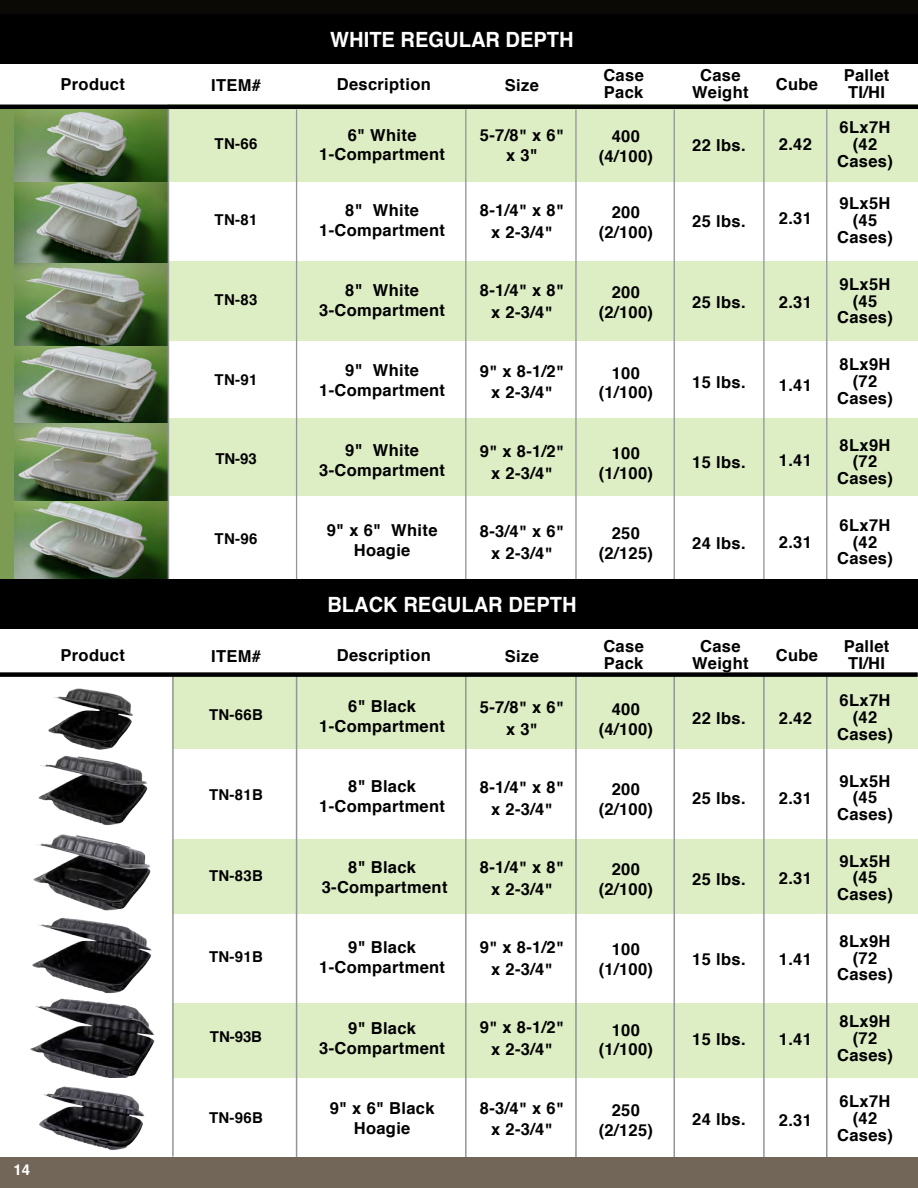
<style>
.page{position:relative;width:918px;height:1188px;background:#fff}
.page>*{position:absolute;margin:0;border:0;box-sizing:border-box;transform-origin:0 0}
.t1{font:700 21px "Helvetica";color:#fff;scale:.96 1}
.t2{font:700 16.5px/16.8px "Helvetica";letter-spacing:.02em;color:#000;text-align:center}
.t3{font:700 15px "Helvetica";letter-spacing:.02em;color:#000}
.t4{font:700 15px "Helvetica";color:#fff}
.s1{font-size:15.75px}
</style>
<div class="page">
<div style="left:168px;top:105px;width:750px;height:77px;background:#ddeec5"></div>
<div style="left:168px;top:419px;width:750px;height:77px;background:#ddeec5"></div>
<div style="left:172px;top:675px;width:746px;height:74px;background:#ddeec5"></div>
<div style="left:172px;top:839px;width:746px;height:75px;background:#ddeec5"></div>
<div style="left:172px;top:1003px;width:746px;height:75px;background:#ddeec5"></div>
<div style="left:168px;top:262px;width:750px;height:79px;background:#ddeec5"></div>
<div style="left:0;top:108px;width:16px;height:472px;background:#7c9c53"></div>
<img style="left:15px;top:109px;width:153px;height:392px">
<img style="left:15px;top:501px;width:153px;height:79px">
<img style="left:32px;top:834px;width:120px;height:160px">
<img style="left:30px;top:998px;width:125px;height:80px">
<img style="left:48px;top:688px;width:85px;height:62px">
<img style="left:39px;top:1086px;width:106px;height:65px">
<img style="left:38px;top:755px;width:110px;height:70px">
<hr style="left:296px;top:110px;width:1px;height:471px;background:#939598">
<hr style="left:296px;top:673px;width:1px;height:485px;background:#939598">
<hr style="left:168px;top:105px;width:1px;height:476px;background:#939598">
<hr style="left:172px;top:677px;width:2px;height:480px;background:#939598">
<hr style="left:465px;top:110px;width:1px;height:471px;background:#939598">
<hr style="left:465px;top:673px;width:2px;height:485px;background:#939598">
<hr style="left:575px;top:110px;width:2px;height:471px;background:#939598">
<hr style="left:575px;top:673px;width:2px;height:485px;background:#939598">
<hr style="left:674px;top:110px;width:1px;height:471px;background:#939598">
<hr style="left:674px;top:673px;width:1px;height:485px;background:#939598">
<hr style="left:763px;top:110px;width:2px;height:471px;background:#939598">
<hr style="left:763px;top:673px;width:2px;height:485px;background:#939598">
<hr style="left:826px;top:110px;width:1px;height:471px;background:#939598">
<hr style="left:826px;top:673px;width:2px;height:485px;background:#939598">
<hr style="left:0;top:105px;width:918px;height:4px;background:#000">
<div style="left:0;top:672px;width:918px;height:5px;background:#000"></div>
<div style="left:0;top:1158px;width:918px;height:30px;background:#726658"></div>
<div style="left:0;top:0;width:918px;height:31px;background:#0a0905"></div>
<div style="left:0;top:15px;width:918px;height:49px;background:#000"></div>
<div style="left:0;top:580px;width:918px;height:49px;background:#000"></div>
<p class="t2" style="left:61px;top:76px;width:66px">Product</p>
<p class="t2" style="left:61px;top:647px;width:66px">Product</p>
<p class="t4" style="left:14px;top:1157px;width:18px">14</p>
<p class="t1" style="left:330px;top:23px;width:255px">WHITE REGULAR DEPTH</p>
<p class="t2" style="left:211px;top:77px;width:51px">ITEM#</p>
<p class="t2" style="left:337px;top:76px;width:96px">Description</p>
<p class="t2" style="left:505px;top:77px;width:36px">Size</p>
<p class="t2" style="left:603px;top:67px;width:42px;text-align:left">Case<br>Pack</p>
<p class="t2" style="left:692px;top:67px;width:58px">Case<br>Weight</p>
<p class="t2" style="left:776px;top:76px;width:44px">Cube</p>
<p class="t2" style="left:844px;top:67px;width:47px;text-align:left">Pallet<br>TI/HI</p>
<p class="t3" style="left:215px;top:132px;width:44px">TN-66</p>
<p class="t2" style="left:319px;top:125px;width:127px;line-height:19.8px">6" White<br>1-Compartment</p>
<p class="t2" style="left:480px;top:125px;width:86px;line-height:19.8px">5-7/8<span class="s1">"</span> x 6<span class="s1">" </span>x 3"</p>
<p class="t2" style="left:599px;top:126px;width:56px;line-height:19.8px">400 (4/100)</p>
<p class="t2" style="left:692px;top:137px;width:55px">22 lbs.</p>
<p class="t2" style="left:779px;top:136px;width:35px">2.42</p>
<p class="t2" style="left:837px;top:119px;width:57px">6Lx7H (42<br>Cases)</p>
<p class="t3" style="left:215px;top:207px;width:44px">TN-81</p>
<p class="t2" style="left:319px;top:201px;width:127px;line-height:19.8px">8" White<br>1-Compartment</p>
<p class="t2" style="left:480px;top:199px;width:86px;line-height:21.9px">8-1/4<span class="s1">"</span> x 8<span class="s1">" </span>x 2-3/4<span class="s1">"</span></p>
<p class="t2" style="left:599px;top:203px;width:56px;line-height:19.8px">200 (2/100)</p>
<p class="t2" style="left:692px;top:213px;width:55px">25 lbs.</p>
<p class="t2" style="left:779px;top:210px;width:35px">2.31</p>
<p class="t2" style="left:837px;top:195px;width:57px">9Lx5H (45<br>Cases)</p>
<p class="t3" style="left:215px;top:287px;width:44px">TN-83</p>
<p class="t2" style="left:319px;top:281px;width:127px;line-height:19.8px">8" White<br>3-Compartment</p>
<p class="t2" style="left:480px;top:280px;width:86px;line-height:21.9px">8-1/4<span class="s1">"</span> x 8<span class="s1">" </span>x 2-3/4<span class="s1">"</span></p>
<p class="t2" style="left:599px;top:283px;width:56px;line-height:19.8px">200 (2/100)</p>
<p class="t2" style="left:692px;top:294px;width:55px">25 lbs.</p>
<p class="t2" style="left:779px;top:294px;width:35px">2.31</p>
<p class="t2" style="left:837px;top:276px;width:57px">9Lx5H (45<br>Cases)</p>
<p class="t3" style="left:215px;top:367px;width:44px">TN-91</p>
<p class="t2" style="left:319px;top:361px;width:127px;line-height:19.8px">9" White<br>1-Compartment</p>
<p class="t2" style="left:480px;top:360px;width:86px;line-height:21.9px">9<span class="s1">"</span> x 8-1/2<span class="s1">" </span>x 2-3/4<span class="s1">"</span></p>
<p class="t2" style="left:599px;top:363px;width:56px;line-height:19.8px">100 (1/100)</p>
<p class="t2" style="left:692px;top:374px;width:55px">15 lbs.</p>
<p class="t2" style="left:779px;top:377px;width:35px">1.41</p>
<p class="t2" style="left:837px;top:356px;width:57px">8Lx9H (72<br>Cases)</p>
<p class="t3" style="left:215px;top:447px;width:43px">TN-93</p>
<p class="t2" style="left:319px;top:441px;width:127px;line-height:19.8px">9" White<br>3-Compartment</p>
<p class="t2" style="left:480px;top:440px;width:86px;line-height:21.9px">9<span class="s1">"</span> x 8-1/2<span class="s1">" </span>x 2-3/4<span class="s1">"</span></p>
<p class="t2" style="left:599px;top:444px;width:56px;line-height:19.8px">100 (1/100)</p>
<p class="t2" style="left:692px;top:454px;width:55px">15 lbs.</p>
<p class="t2" style="left:779px;top:452px;width:35px">1.41</p>
<p class="t2" style="left:837px;top:437px;width:57px">8Lx9H (72<br>Cases)</p>
<p class="t3" style="left:215px;top:527px;width:44px">TN-96</p>
<p class="t2" style="left:327px;top:521px;width:112px;line-height:19.8px">9" x 6" White<br>Hoagie</p>
<p class="t2" style="left:480px;top:521px;width:86px;line-height:21.9px">8-3/4<span class="s1">"</span> x 6<span class="s1">" </span>x 2-3/4<span class="s1">"</span></p>
<p class="t2" style="left:599px;top:524px;width:56px;line-height:19.8px">250 (2/125)</p>
<p class="t2" style="left:692px;top:535px;width:55px">24 lbs.</p>
<p class="t2" style="left:779px;top:534px;width:35px">2.31</p>
<p class="t2" style="left:837px;top:517px;width:57px">6Lx7H (42<br>Cases)</p>
<p class="t1" style="left:327px;top:588px;width:261px">BLACK REGULAR DEPTH</p>
<p class="t2" style="left:211px;top:648px;width:51px">ITEM#</p>
<p class="t2" style="left:337px;top:647px;width:96px">Description</p>
<p class="t2" style="left:505px;top:648px;width:36px">Size</p>
<p class="t2" style="left:603px;top:638px;width:42px;text-align:left">Case<br>Pack</p>
<p class="t2" style="left:692px;top:638px;width:58px">Case<br>Weight</p>
<p class="t2" style="left:776px;top:647px;width:44px">Cube</p>
<p class="t2" style="left:844px;top:638px;width:47px;text-align:left">Pallet<br>TI/HI</p>
<p class="t3" style="left:209px;top:702px;width:55px">TN-66B</p>
<p class="t2" style="left:319px;top:696px;width:127px;line-height:19.8px">6" Black<br>1-Compartment</p>
<p class="t2" style="left:480px;top:696px;width:86px;line-height:21.9px">5-7/8<span class="s1">"</span> x 6<span class="s1">" </span>x 3<span class="s1">"</span></p>
<p class="t2" style="left:599px;top:699px;width:56px;line-height:19.8px">400 (4/100)</p>
<p class="t2" style="left:692px;top:710px;width:55px">22 lbs.</p>
<p class="t2" style="left:779px;top:710px;width:35px">2.42</p>
<p class="t2" style="left:837px;top:692px;width:57px">6Lx7H (42<br>Cases)</p>
<p class="t3" style="left:209px;top:783px;width:55px">TN-81B</p>
<p class="t2" style="left:319px;top:777px;width:127px;line-height:19.8px">8" Black<br>1-Compartment</p>
<p class="t2" style="left:480px;top:776px;width:86px;line-height:21.9px">8-1/4<span class="s1">"</span> x 8<span class="s1">" </span>x 2-3/4<span class="s1">"</span></p>
<p class="t2" style="left:599px;top:780px;width:56px;line-height:19.8px">200 (2/100)</p>
<p class="t2" style="left:692px;top:790px;width:55px">25 lbs.</p>
<p class="t2" style="left:779px;top:790px;width:35px">2.31</p>
<p class="t2" style="left:837px;top:773px;width:57px">9Lx5H (45<br>Cases)</p>
<p class="t3" style="left:209px;top:864px;width:55px">TN-83B</p>
<p class="t2" style="left:322px;top:857px;width:127px;line-height:19.8px">8" Black<br>3-Compartment</p>
<p class="t2" style="left:480px;top:857px;width:86px;line-height:21.9px">8-1/4<span class="s1">"</span> x 8<span class="s1">" </span>x 2-3/4<span class="s1">"</span></p>
<p class="t2" style="left:599px;top:860px;width:56px;line-height:19.8px">200 (2/100)</p>
<p class="t2" style="left:692px;top:871px;width:55px">25 lbs.</p>
<p class="t2" style="left:779px;top:870px;width:35px">2.31</p>
<p class="t2" style="left:837px;top:853px;width:57px">9Lx5H (45<br>Cases)</p>
<p class="t3" style="left:209px;top:944px;width:55px">TN-91B</p>
<p class="t2" style="left:319px;top:938px;width:127px;line-height:19.8px">9" Black<br>1-Compartment</p>
<p class="t2" style="left:480px;top:937px;width:86px;line-height:21.9px">9<span class="s1">"</span> x 8-1/2<span class="s1">" </span>x 2-3/4<span class="s1">"</span></p>
<p class="t2" style="left:599px;top:940px;width:56px;line-height:19.8px">100 (1/100)</p>
<p class="t2" style="left:692px;top:951px;width:55px">15 lbs.</p>
<p class="t2" style="left:779px;top:951px;width:35px">1.41</p>
<p class="t2" style="left:837px;top:933px;width:57px">8Lx9H (72<br>Cases)</p>
<p class="t3" style="left:210px;top:1025px;width:54px">TN-93B</p>
<p class="t2" style="left:319px;top:1018px;width:127px;line-height:19.8px">9" Black<br>3-Compartment</p>
<p class="t2" style="left:480px;top:1017px;width:86px;line-height:21.9px">9<span class="s1">"</span> x 8-1/2<span class="s1">" </span>x 2-3/4<span class="s1">"</span></p>
<p class="t2" style="left:599px;top:1020px;width:56px;line-height:19.8px">100 (1/100)</p>
<p class="t2" style="left:692px;top:1031px;width:55px">15 lbs.</p>
<p class="t2" style="left:779px;top:1031px;width:35px">1.41</p>
<p class="t2" style="left:837px;top:1013px;width:57px">8Lx9H (72<br>Cases)</p>
<p class="t3" style="left:209px;top:1106px;width:55px">TN-96B</p>
<p class="t2" style="left:330px;top:1099px;width:106px;line-height:19.8px">9" x 6" Black<br>Hoagie</p>
<p class="t2" style="left:480px;top:1097px;width:86px;line-height:21.9px">8-3/4<span class="s1">"</span> x 6<span class="s1">" </span>x 2-3/4<span class="s1">"</span></p>
<p class="t2" style="left:599px;top:1100px;width:56px;line-height:19.8px">250 (2/125)</p>
<p class="t2" style="left:692px;top:1111px;width:55px">24 lbs.</p>
<p class="t2" style="left:779px;top:1112px;width:35px">2.31</p>
<p class="t2" style="left:837px;top:1093px;width:57px">6Lx7H (42<br>Cases)</p>
</div>
